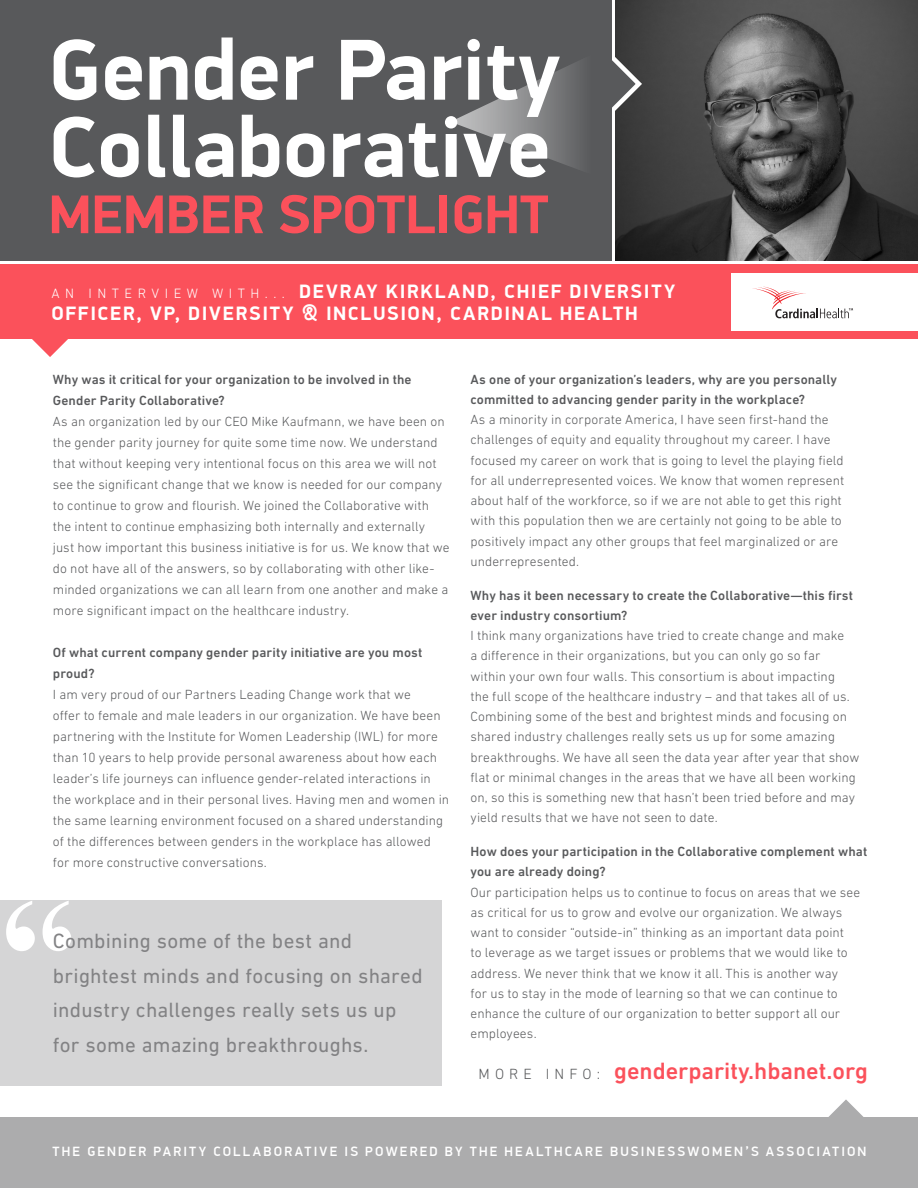
<style>
.page{position:relative;width:918px;height:1188px;background:#fff}
.page>*{position:absolute;margin:0;border:0;box-sizing:border-box;transform-origin:0 0}
.t1{font:700 155.1px "Times New Roman";color:#fff}
.t2{font:700 86.85px/77.2px "PF Din Display Pro";color:#fff}
.t3{font:700 54.75px "PF Din Display Pro";color:#fb515b}
.t4{font:500 24px "DIN Next LT Pro";color:#fb515b}
.t5{font:21px/34.5px "DIN Next LT Pro";letter-spacing:.01em;color:#828284}
.t6{font:700 19.5px/21.5px "PF Din Display Pro";letter-spacing:.09em;color:#fff}
.t7{font:300 13.5px/20.2px "DIN Next LT Pro";letter-spacing:.005em;color:#58595b}
.t8{font:500 13.5px/20.2px "DIN Next LT Pro";letter-spacing:.01em;color:#58595b}
.t9{font:500 13.5px "PF Din Display Pro";letter-spacing:.16em;color:#fff}
.s1{font-family:"DIN Next LT Pro";font-weight:300;font-size:13.8px}
.s2{font-weight:300;font-size:15px;color:#58595b}
</style>
<div class="page">
<img style="left:616px;top:0;width:302px;height:260px">
<div style="left:0;top:0;width:611px;height:260px;background:#58595b"></div>
<div style="left:0;top:265px;width:918px;height:74px;background:#fb515b"></div>
<div style="left:0;top:1118px;width:918px;height:70px;background:#acacad"></div>
<svg style="left:32px;top:339px;width:36px;height:18px"></svg>
<svg style="left:821px;top:1099px;width:50px;height:19px"></svg>
<svg style="left:450px;top:38px;width:195px;height:143px"></svg>
<div style="left:731px;top:273px;width:187px;height:58px;background:#fff"></div>
<svg style="left:752px;top:286px;width:101px;height:32px"></svg>
<div style="left:0;top:900px;width:442px;height:185px;background:#d5d5d6"></div>
<p class="t2" style="left:49px;top:34px;width:514px">Gender Parity<br>Collaborative</p>
<p class="t3" style="left:49px;top:181px;width:502px">MEMBER SPOTLIGHT</p>
<p class="t6" style="left:51px;top:282px;width:625px"><span class="s1">A N I N T E R V I E W W I T H . . .</span> DEVRAY KIRKLAND, CHIEF DIVERSITY<br>OFFICER, VP, DIVERSITY &amp; INCLUSION, CARDINAL HEALTH</p>
<p class="t8" style="left:53px;top:369px;width:360px;line-height:21px">Why was it critical for your organization to be involved in the<br>Gender Parity Collaborative?</p>
<p class="t7" style="left:53px;top:410px;width:398px;line-height:21px">As an organization led by our CEO Mike Kaufmann, we have been on the gender parity journey for quite some time now. We understand that without keeping very intentional focus on this area we will not see the significant change that we know is needed for our company to continue to grow and flourish. We joined the Collaborative with the intent to continue emphasizing both internally and externally just how important this business initiative is for us. We know that we do not have all of the answers, so by collaborating with other like&shy;minded organizations we can all learn from one another and make a more significant impact on the healthcare industry.</p>
<p class="t8" style="left:53px;top:642px;width:371px;line-height:21px">Of what current company gender parity initiative are you most proud?</p>
<p class="t7" style="left:53px;top:683px;width:398px;line-height:21px">I am very proud of our Partners Leading Change work that we<br>offer to female and male leaders in our organization. We have been partnering with the Institute for Women Leadership (IWL) for more than 10 years to help provide personal awareness about how each leader’s life journeys can influence gender-related interactions in the workplace and in their personal lives. Having men and women in the same learning environment focused on a shared understanding of the differences between genders in the workplace has allowed for more constructive conversations.</p>
<p class="t1" style="left:0;top:846px;width:79px">“</p>
<p class="t5" style="left:53px;top:923px;width:371px">Combining some of the best and brightest minds and focusing on shared industry challenges really sets us up for some amazing breakthroughs.</p>
<p class="t8" style="left:471px;top:369px;width:368px">As one of your organization’s leaders, why are you personally committed to advancing gender parity in the workplace?</p>
<p class="t7" style="left:471px;top:409px;width:375px">As a minority in corporate America, I have seen first-hand the challenges of equity and equality throughout my career. I have focused my career on work that is going to level the playing field for all underrepresented voices. We know that women represent about half of the workforce, so if we are not able to get this right with this population then we are certainly not going to be able to positively impact any other groups that feel marginalized or are underrepresented.</p>
<p class="t8" style="left:471px;top:585px;width:384px">Why has it been necessary to create the Collaborative—this first ever industry consortium?</p>
<p class="t7" style="left:471px;top:625px;width:390px">I think many organizations have tried to create change and make<br>a difference in their organizations, but you can only go so far<br>within your own four walls. This consortium is about impacting<br>the full scope of the healthcare industry – and that takes all of us.<br>Combining some of the best and brightest minds and focusing on shared industry challenges really sets us up for some amazing breakthroughs. We have all seen the data year after year that show flat or minimal changes in the areas that we have all been working on, so this is something new that hasn’t been tried before and may yield results that we have not seen to date.</p>
<p class="t8" style="left:471px;top:841px;width:398px">How does your participation in the Collaborative complement what you are already doing?</p>
<p class="t7" style="left:471px;top:882px;width:391px">Our participation helps us to continue to focus on areas that we see as critical for us to grow and evolve our organization. We always want to consider “outside-in” thinking as an important data point<br>to leverage as we target issues or problems that we would like to address. We never think that we know it all. This is another way<br>for us to stay in the mode of learning so that we can continue to enhance the culture of our organization to better support all our employees.</p>
<p class="t4" style="left:479px;top:1057px;width:391px"><span class="s2">M O R E I N F O :</span> genderparity.hbanet.org</p>
<p class="t9" style="left:53px;top:1143px;width:815px">THE GENDER PARITY COLLABORATIVE IS POWERED BY THE HEALTHCARE BUSINESSWOMEN’S ASSOCIATION</p>
</div>
